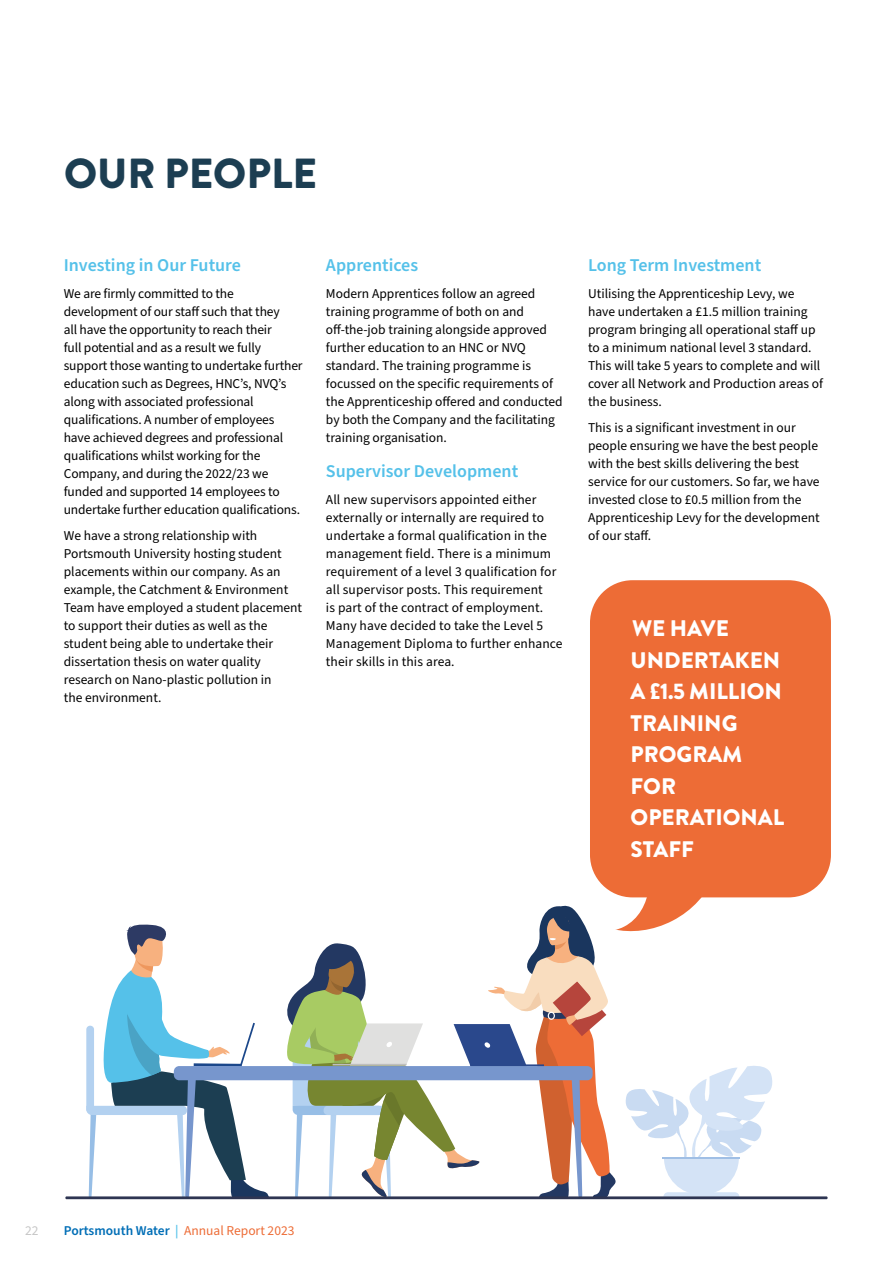
<style>
.page{position:relative;width:893px;height:1263px;background:#fff}
.page>*{position:absolute;margin:0;border:0;box-sizing:border-box;transform-origin:0 0}
.t1{font:900 42px "Brandon Grotesque";color:#1c3e52}
.t2{font:900 22.5px/31.5px "Brandon Grotesque";color:#fff}
.t3{font:600 18px "Source Sans Pro";color:#55c1e9}
.t4{font:13.5px/18px "Source Sans Pro";color:#000}
.t5{font:13.5px "Source Sans Pro";color:#ed6c36}
.t6{font:13.5px "Source Sans Pro";color:#c6c6c6}
.s1{font-weight:600;color:#006eb6}
.s2{font-weight:600;color:#55c1e9}
</style>
<div class="page">
<div style="left:590px;top:580px;width:241px;height:317px;background:#ed6c36;border-radius:43px"></div>
<svg style="left:86px;top:924px;width:183px;height:272px"></svg>
<div style="left:174px;top:1066px;width:419px;height:14px;background:#7796cd;border-radius:5px"></div>
<svg style="left:281px;top:857px;width:493px;height:339px"></svg>
<hr style="left:65px;top:1196px;width:763px;height:3px;background:#2e3552">
<h1 class="t1" style="left:64px;top:144px;width:255px">OUR PEOPLE</h1>
<h3 class="t3" style="left:64px;top:253px;width:179px">Investing in Our Future</h3>
<p class="t4" style="left:64px;top:285px;width:240px">We are firmly committed to the development of our staff such that they<br>all have the opportunity to reach their<br>full potential and as a result we fully support those wanting to undertake further education such as Degrees, HNC’s, NVQ’s along with associated professional qualifications. A number of employees have achieved degrees and professional qualifications whilst working for the Company, and during the 2022/23 we funded and supported 14 employees to undertake further education qualifications.</p>
<p class="t4" style="left:64px;top:527px;width:240px">We have a strong relationship with Portsmouth University hosting student placements within our company. As an example, the Catchment &amp; Environment Team have employed a student placement to support their duties as well as the student being able to undertake their dissertation thesis on water quality research on Nano-plastic pollution in<br>the environment.</p>
<h3 class="t3" style="left:326px;top:253px;width:94px">Apprentices</h3>
<p class="t4" style="left:326px;top:285px;width:238px">Modern Apprentices follow an agreed training programme of both on and off-the-job training alongside approved further education to an HNC or NVQ standard. The training programme is focussed on the specific requirements of the Apprenticeship offered and conducted by both the Company and the facilitating training organisation.</p>
<h3 class="t3" style="left:326px;top:459px;width:194px">Supervisor Development</h3>
<p class="t4" style="left:326px;top:491px;width:238px">All new supervisors appointed either externally or internally are required to undertake a formal qualification in the management field. There is a minimum requirement of a level 3 qualification for all supervisor posts. This requirement<br>is part of the contract of employment.<br>Many have decided to take the Level 5<br>Management Diploma to further enhance their skills in this area.</p>
<h3 class="t3" style="left:588px;top:253px;width:175px">Long Term Investment</h3>
<p class="t4" style="left:588px;top:285px;width:237px">Utilising the Apprenticeship Levy, we have undertaken a £1.5 million training program bringing all operational staff up to a minimum national level 3 standard.<br>This will take 5 years to complete and will cover all Network and Production areas of the business.</p>
<p class="t4" style="left:588px;top:419px;width:233px">This is a significant investment in our people ensuring we have the best people with the best skills delivering the best service for our customers. So far, we have invested close to £0.5 million from the Apprenticeship Levy for the development of our staff.</p>
<h2 class="t2" style="left:631px;top:613px;width:155px">WE HAVE<br>UNDERTAKEN<br>A £1.5 MILLION<br>TRAINING<br>PROGRAM<br>FOR<br>OPERATIONAL<br>STAFF</h2>
<p class="t6" style="left:25px;top:1221px;width:15px">22</p>
<p class="t5" style="left:64px;top:1221px;width:232px"><span class="s1">Portsmouth Water</span> <span class="s2">|</span> Annual Report 2023</p>
</div>
